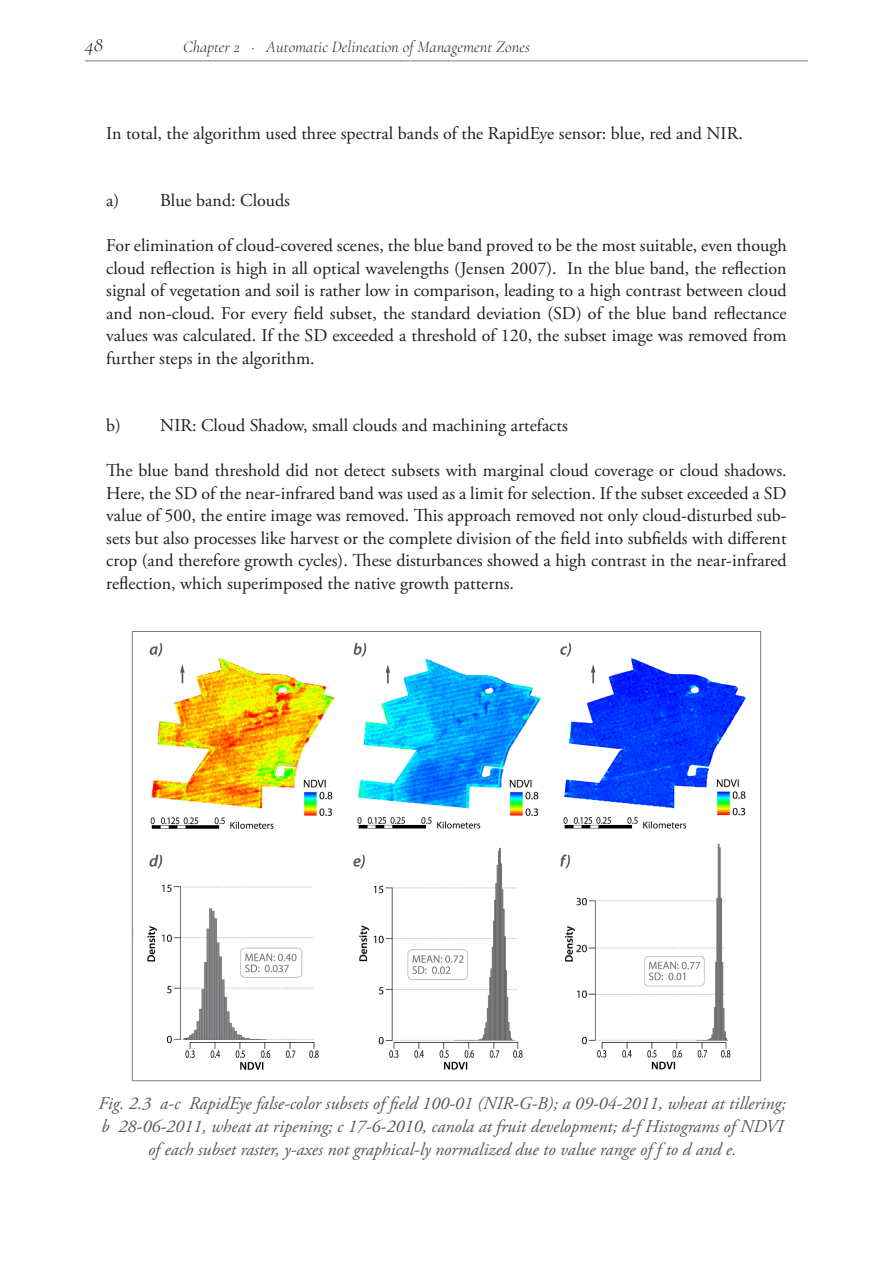
<style>
.page{position:relative;width:893px;height:1263px;background:#fff}
.page>*{position:absolute;margin:0;border:0;box-sizing:border-box;transform-origin:0 0}
.t1{font:italic 300 21px "Cormorant Garamond";color:#1d1e1f}
.t2{font:18px/22.5px "Adobe Garamond Pro Regular 2";color:#1d1e1f;text-align:justify}
.t3{font:italic 18px/22.5px "Adobe Garamond Pro";color:#575758;text-align:center}
.t4{font:italic 300 16.5px "Cormorant Garamond";color:#1d1e1f}
</style>
<div class="page">
<hr style="left:85px;top:61px;width:723px;height:1px;background:#7c7c7d">
<img style="left:147px;top:642px;width:599px;height:428px">
<p class="t1" style="left:85px;top:32px;width:20px">48</p>
<p class="t4" style="left:183px;top:38px;width:348px">Chapter 2 · Automatic Delineation of Management Zones</p>
<p class="t2" style="left:106px;top:122px;width:638px">In total, the algorithm used three spectral bands of the RapidEye sensor: blue, red and NIR.</p>
<p class="t2" style="left:106px;top:190px;width:185px">a) Blue band: Clouds</p>
<p class="t2" style="left:106px;top:235px;width:682px">For elimination of cloud-covered scenes, the blue band proved to be the most suitable, even though cloud reflection is high in all optical wavelengths (Jensen 2007). In the blue band, the reflection signal of vegetation and soil is rather low in comparison, leading to a high contrast between cloud and non-cloud. For every field subset, the standard deviation (SD) of the blue band reflectance values was calculated. If the SD exceeded a threshold of 120, the subset image was removed from further steps in the algorithm.</p>
<p class="t2" style="left:106px;top:415px;width:463px">b) NIR: Cloud Shadow, small clouds and machining artefacts</p>
<p class="t2" style="left:106px;top:460px;width:682px">The blue band threshold did not detect subsets with marginal cloud coverage or cloud shadows.<br>Here, the SD of the near-infrared band was used as a limit for selection. If the subset exceeded a SD value of 500, the entire image was removed. This approach removed not only cloud-disturbed sub&shy;sets but also processes like harvest or the complete division of the field into subfields with different crop (and therefore growth cycles). These disturbances showed a high contrast in the near-infrared reflection, which superimposed the native growth patterns.</p>
<p class="t3" style="left:99px;top:1093px;width:689px">Fig. 2.3 a-c RapidEye false-color subsets of field 100-01 (NIR-G-B); a 09-04-2011, wheat at tillering; b 28-06-2011, wheat at ripening; c 17-6-2010, canola at fruit development; d-f Histograms of NDVI of each subset raster, y-axes not graphical-ly normalized due to value range of f to d and e.</p>
</div>
